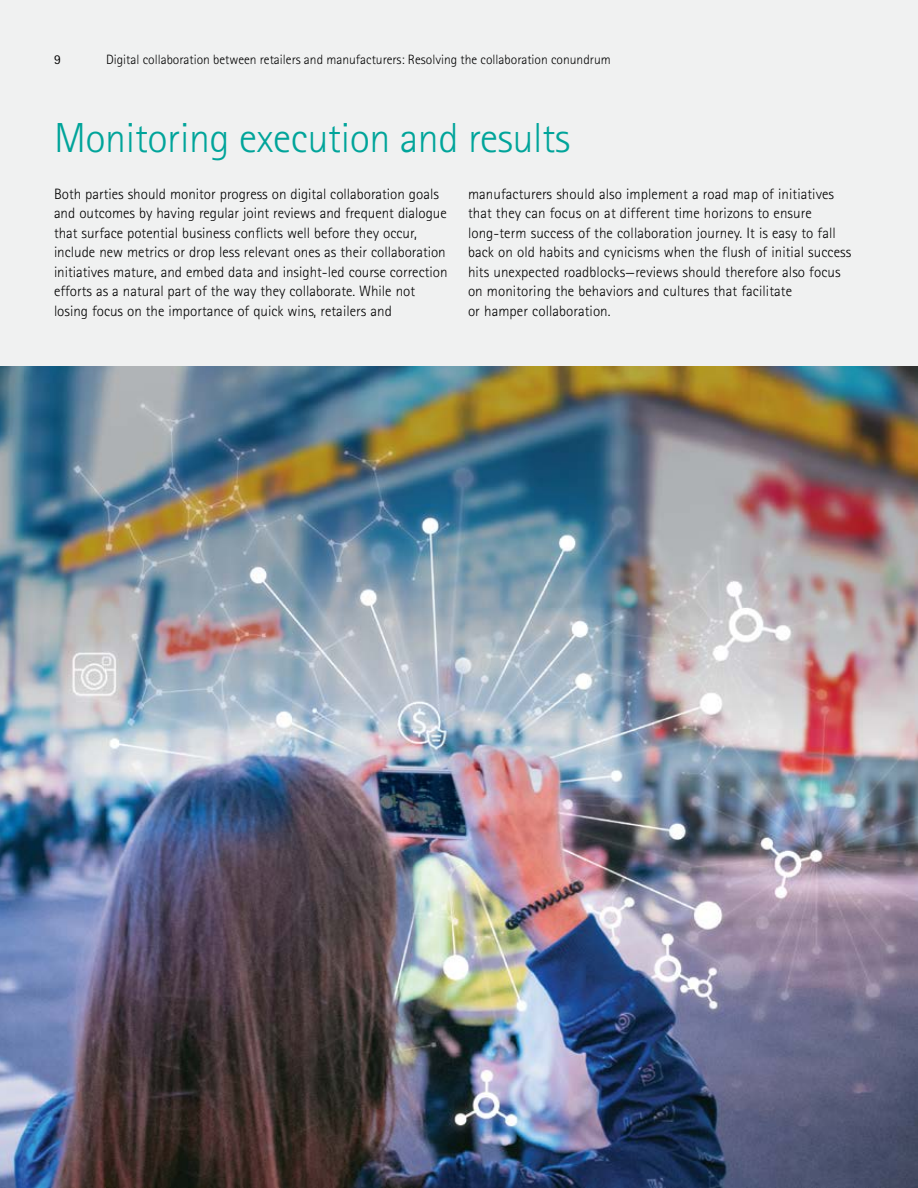
<style>
.page{position:relative;width:918px;height:1188px;background:#fff}
.page>*{position:absolute;margin:0;border:0;box-sizing:border-box;transform-origin:0 0}
.t1{font:300 42px "Rotis Sans Seriffor ACN";letter-spacing:-.01em;color:#00a49a}
.t2{font:300 15px/19.5px "Rotis Sans Seriffor ACN";color:#000}
.t3{font:300 13.5px "Rotis Sans Seriffor ACN";color:#000}
.t4{font:13.5px "Rotis Sans Seriffor ACN";color:#000}
</style>
<div class="page">
<div style="left:0;top:0;width:918px;height:367px;background:#f0f1f1"></div>
<img style="left:0;top:367px;width:918px;height:821px">
<p class="t4" style="left:54px;top:52px;width:8px">9</p>
<p class="t3" style="left:106px;top:51px;width:506px">Digital collaboration between retailers and manufacturers: Resolving the collaboration conundrum</p>
<h1 class="t1" style="left:54px;top:114px;width:518px">Monitoring execution and results</h1>
<p class="t2" style="left:54px;top:184px;width:395px">Both parties should monitor progress on digital collaboration goals and outcomes by having regular joint reviews and frequent dialogue that surface potential business conflicts well before they occur, include new metrics or drop less relevant ones as their collaboration initiatives mature, and embed data and insight-led course correction efforts as a natural part of the way they collaborate. While not losing focus on the importance of quick wins, retailers and</p>
<p class="t2" style="left:468px;top:184px;width:385px">manufacturers should also implement a road map of initiatives that they can focus on at different time horizons to ensure long-term success of the collaboration journey. It is easy to fall back on old habits and cynicisms when the flush of initial success hits unexpected roadblocks—reviews should therefore also focus on monitoring the behaviors and cultures that facilitate<br>or hamper collaboration.</p>
</div>
